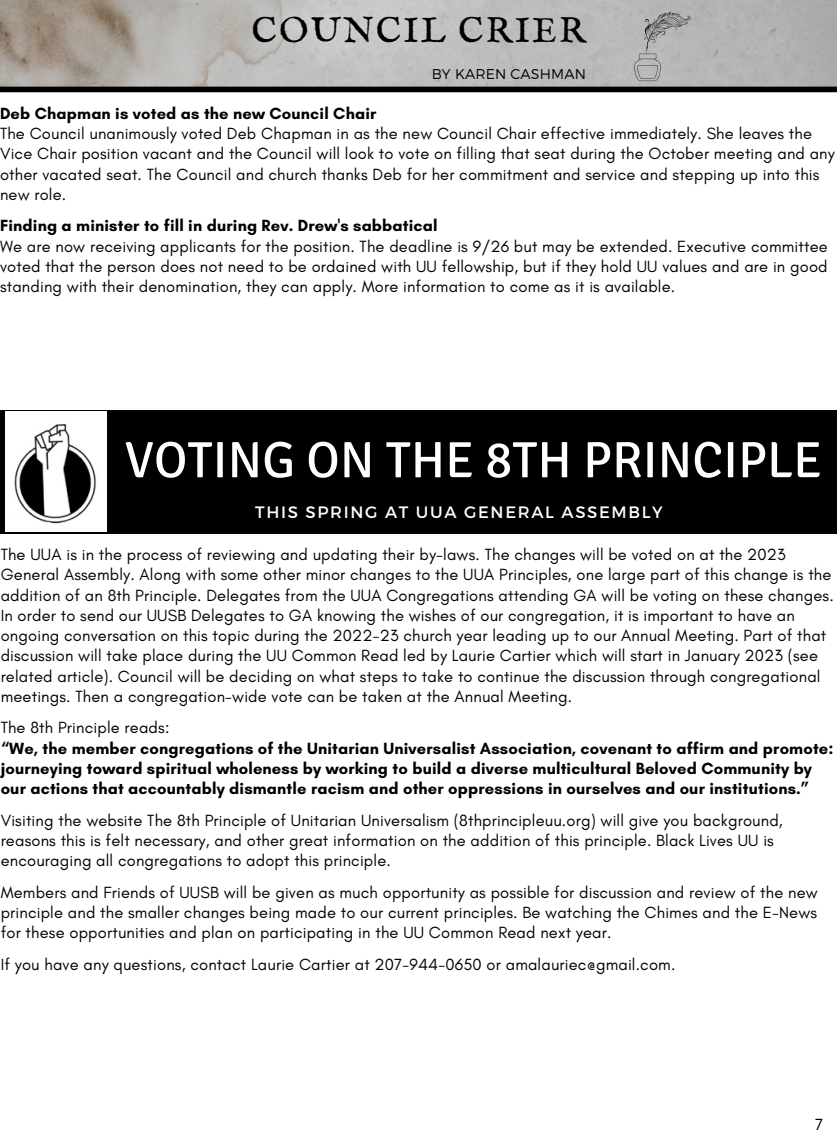
<style>
.page{position:relative;width:837px;height:1134px;background:#fff}
.page>*{position:absolute;margin:0;border:0;box-sizing:border-box;transform-origin:0 0}
.t1{font:51px "Signika";color:#fff}
.t2{font:35.7px "IM FELL English SC";letter-spacing:.06em;color:#000}
.t3{font:16.5px/20.2px "Glacial Indifference";letter-spacing:.01em;color:#000}
.t4{font:700 16.5px/20.2px "Glacial Indifference";letter-spacing:.01em;color:#000}
.t5{font:16.5px "Montserrat";letter-spacing:.1em;color:#fff}
.t6{font:300 14.25px "Montserrat";letter-spacing:.01em;color:#000}
</style>
<div class="page">
<img style="left:0;top:0;width:837px;height:87px">
<svg style="left:634px;top:5px;width:59px;height:76px"></svg>
<div style="left:0;top:87px;width:837px;height:5px;background:#000"></div>
<div style="left:0;top:410px;width:837px;height:124px;background:#000"></div>
<div style="left:5px;top:411px;width:101px;height:121px;background:#fff"></div>
<img style="left:14px;top:424px;width:82px;height:100px">
<h2 class="t2" style="left:252px;top:10px;width:336px">COUNCIL CRIER</h2>
<p class="t6" style="left:432px;top:64px;width:156px">BY KAREN CASHMAN</p>
<p class="t4" style="left:0;top:103px;width:378px">Deb Chapman is voted as the new Council Chair</p>
<p class="t3" style="left:0;top:123px;width:836px">The Council unanimously voted Deb Chapman in as the new Council Chair effective immediately. She leaves the Vice Chair position vacant and the Council will look to vote on filling that seat during the October meeting and any other vacated seat. The Council and church thanks Deb for her commitment and service and stepping up into this new role.</p>
<p class="t4" style="left:0;top:215px;width:439px">Finding a minister to fill in during Rev. Drew's sabbatical</p>
<p class="t3" style="left:0;top:236px;width:829px;text-align:justify">We are now receiving applicants for the position. The deadline is 9/26 but may be extended. Executive committee voted that the person does not need to be ordained with UU fellowship, but if they hold UU values and are in good standing with their denomination, they can apply. More information to come as it is available.</p>
<h1 class="t1" style="left:125px;top:429px;width:699px">VOTING ON THE 8TH PRINCIPLE</h1>
<p class="t5" style="left:255px;top:501px;width:409px">THIS SPRING AT UUA GENERAL ASSEMBLY</p>
<p class="t3" style="left:1px;top:544px;width:835px">The UUA is in the process of reviewing and updating their by-laws. The changes will be voted on at the 2023<br>General Assembly. Along with some other minor changes to the UUA Principles, one large part of this change is the addition of an 8th Principle. Delegates from the UUA Congregations attending GA will be voting on these changes.<br>In order to send our UUSB Delegates to GA knowing the wishes of our congregation, it is important to have an ongoing conversation on this topic during the 2022-23 church year leading up to our Annual Meeting. Part of that discussion will take place during the UU Common Read led by Laurie Cartier which will start in January 2023 (see related article). Council will be deciding on what steps to take to continue the discussion through congregational meetings. Then a congregation-wide vote can be taken at the Annual Meeting.</p>
<p class="t3" style="left:1px;top:717px;width:170px">The 8th Principle reads:</p>
<p class="t4" style="left:1px;top:738px;width:834px">“We, the member congregations of the Unitarian Universalist Association, covenant to affirm and promote: journeying toward spiritual wholeness by working to build a diverse multicultural Beloved Community by our actions that accountably dismantle racism and other oppressions in ourselves and our institutions.”</p>
<p class="t3" style="left:1px;top:810px;width:784px">Visiting the website The 8th Principle of Unitarian Universalism (8thprincipleuu.org) will give you background, reasons this is felt necessary, and other great information on the addition of this principle. Black Lives UU is encouraging all congregations to adopt this principle.</p>
<p class="t3" style="left:1px;top:882px;width:819px;text-align:justify">Members and Friends of UUSB will be given as much opportunity as possible for discussion and review of the new principle and the smaller changes being made to our current principles. Be watching the Chimes and the E-News for these opportunities and plan on participating in the UU Common Read next year.</p>
<p class="t3" style="left:1px;top:954px;width:676px">If you have any questions, contact Laurie Cartier at 207-944-0650 or amalauriec@gmail.com.</p>
<p class="t3" style="left:815px;top:1114px;width:10px">7</p>
</div>
